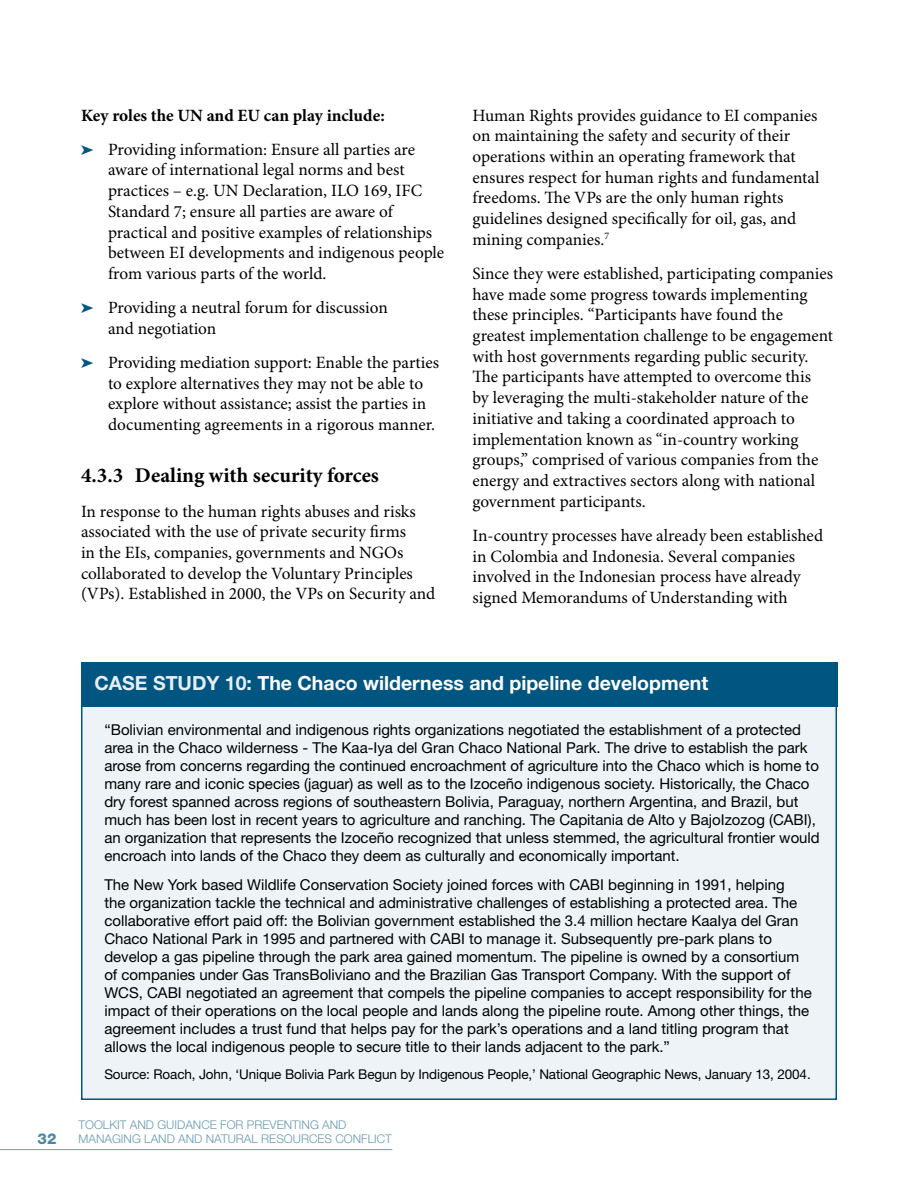
<style>
.page{position:relative;width:918px;height:1188px;background:#fff}
.page>*{position:absolute;margin:0;border:0;box-sizing:border-box;transform-origin:0 0}
.t1{font:700 21px "Minion Pro";color:#000}
.t2{font:700 19.5px "Helvetica Neue LT Std";color:#fff}
.t3{font:17.25px/20.7px "Minion Pro";color:#000}
.t4{font:700 17.25px "Minion Pro";color:#000}
.t5{font:15px/18px "Helvetica Neue LT Std";color:#000}
.t6{font:800 15px "Helvetica Neue LT Std";color:#4c87a6}
.t7{font:13.5px "Helvetica Neue LT Std";letter-spacing:-.01em;color:#000}
.t8{font:300 12px "Helvetica Neue LT Std";color:#6699b3}
.s1{color:#e6eef3}
</style>
<div class="page">
<hr style="left:0;top:1149px;width:392px;height:1px;background:#7fa9c0">
<div style="left:82px;top:663px;width:754px;height:436px;background:#edf3f6"></div>
<div style="left:81px;top:662px;width:756px;height:45px;background:#005581"></div>
<p class="t4" style="left:81px;top:108px;width:305px">Key roles the UN and EU can play include:</p>
<p class="t3" style="left:108px;top:140px;width:338px">Providing information: Ensure all parties are aware of international legal norms and best practices – e.g. UN Declaration, ILO 169, IFC Standard 7; ensure all parties are aware of practical and positive examples of relationships between EI developments and indigenous people from various parts of the world.</p>
<p class="t3" style="left:108px;top:299px;width:281px">Providing a neutral forum for discussion and negotiation</p>
<p class="t3" style="left:108px;top:354px;width:333px">Providing mediation support: Enable the parties to explore alternatives they may not be able to explore without assistance; assist the parties in documenting agreements in a rigorous manner.</p>
<p class="t1" style="left:81px;top:467px;width:299px">4.3.3 Dealing with security forces</p>
<p class="t3" style="left:81px;top:502px;width:356px">In response to the human rights abuses and risks associated with the use of private security firms<br>in the EIs, companies, governments and NGOs collaborated to develop the Voluntary Principles (VPs). Established in 2000, the VPs on Security and</p>
<p class="t3" style="left:473px;top:106px;width:349px">Human Rights provides guidance to EI companies on maintaining the safety and security of their operations within an operating framework that ensures respect for human rights and fundamental freedoms. The VPs are the only human rights guidelines designed specifically for oil, gas, and mining companies.<sup>7</sup></p>
<p class="t3" style="left:473px;top:265px;width:362px">Since they were established, participating companies have made some progress towards implementing these principles. “Participants have found the greatest implementation challenge to be engagement with host governments regarding public security.<br>The participants have attempted to overcome this<br>by leveraging the multi-stakeholder nature of the initiative and taking a coordinated approach to implementation known as “in-country working groups,” comprised of various companies from the energy and extractives sectors along with national government participants.</p>
<p class="t3" style="left:473px;top:526px;width:352px">In-country processes have already been established in Colombia and Indonesia. Several companies involved in the Indonesian process have already signed Memorandums of Understanding with</p>
<p class="t2" style="left:95px;top:676px;width:615px"><span class="s1">CASE STUDY 10:</span> The Chaco wilderness and pipeline development</p>
<p class="t5" style="left:104px;top:722px;width:717px">“Bolivian environmental and indigenous rights organizations negotiated the establishment of a protected area in the Chaco wilderness - The Kaa-Iya del Gran Chaco National Park. The drive to establish the park arose from concerns regarding the continued encroachment of agriculture into the Chaco which is home to many rare and iconic species (jaguar) as well as to the Izoceño indigenous society. Historically, the Chaco dry forest spanned across regions of southeastern Bolivia, Paraguay, northern Argentina, and Brazil, but much has been lost in recent years to agriculture and ranching. The Capitania de Alto y BajoIzozog (CABI), an organization that represents the Izoceño recognized that unless stemmed, the agricultural frontier would encroach into lands of the Chaco they deem as culturally and economically important.</p>
<p class="t5" style="left:104px;top:877px;width:709px">The New York based Wildlife Conservation Society joined forces with CABI beginning in 1991, helping<br>the organization tackle the technical and administrative challenges of establishing a protected area. The collaborative effort paid off: the Bolivian government established the 3.4 million hectare KaaIya del Gran Chaco National Park in 1995 and partnered with CABI to manage it. Subsequently pre-park plans to develop a gas pipeline through the park area gained momentum. The pipeline is owned by a consortium of companies under Gas TransBoliviano and the Brazilian Gas Transport Company. With the support of WCS, CABI negotiated an agreement that compels the pipeline companies to accept responsibility for the impact of their operations on the local people and lands along the pipeline route. Among other things, the agreement includes a trust fund that helps pay for the park’s operations and a land titling program that allows the local indigenous people to secure title to their lands adjacent to the park.”</p>
<p class="t7" style="left:104px;top:1070px;width:708px">Source: Roach, John, ‘Unique Bolivia Park Begun by Indigenous People,’ National Geographic News, January 13, 2004.</p>
<p class="t8" style="left:78px;top:1118px;width:270px">TOOLKIT AND GUIDANCE FOR PREVENTING AND</p>
<p class="t6" style="left:38px;top:1130px;width:20px">32</p>
<p class="t8" style="left:78px;top:1132px;width:315px">MANAGING LAND AND NATURAL RESOURCES CONFLICT</p>
</div>
